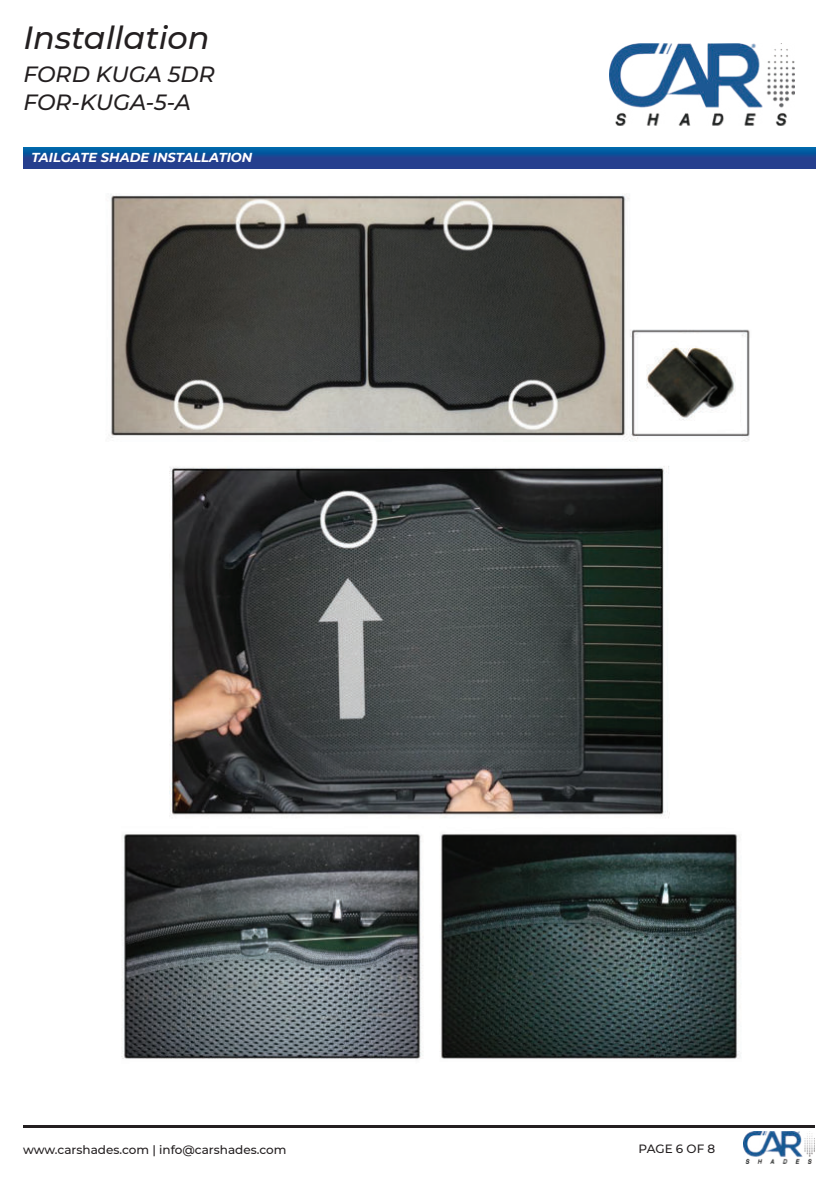
<style>
.page{position:relative;width:840px;height:1191px;background:#fff}
.page>*{position:absolute;margin:0;border:0;box-sizing:border-box;transform-origin:0 0}
.t1{font:italic 500 32px "Montserrat";color:#231f20}
.t2{font:italic 500 22px/28px "Montserrat";color:#231f20}
.t3{font:italic 700 13px "Montserrat";color:#fff}
.t4{font:500 12px "Montserrat";color:#231f20}
</style>
<div class="page">
<hr style="left:23px;top:1125px;width:791px;height:2px;background:#231f20">
<img style="left:743px;top:1131px;width:71px;height:32px">
<img style="left:609px;top:43px;width:184px;height:83px">
<svg style="left:23px;top:147px;width:792px;height:21px;background:#164b96"></svg>
<img style="left:110px;top:194px;width:640px;height:865px">
<img style="left:640px;top:334px;width:98px;height:94px">
<h1 class="t1" style="left:23px;top:19px;width:188px">Installation</h1>
<h2 class="t2" style="left:23px;top:60px;width:193px">FORD KUGA 5DR<br>FOR-KUGA-5-A</h2>
<p class="t3" style="left:31px;top:150px;width:222px">TAILGATE SHADE INSTALLATION</p>
<p class="t4" style="left:23px;top:1144px;width:265px">www.carshades.com | info@carshades.com</p>
<p class="t4" style="left:638px;top:1144px;width:78px">PAGE 6 OF 8</p>
</div>
